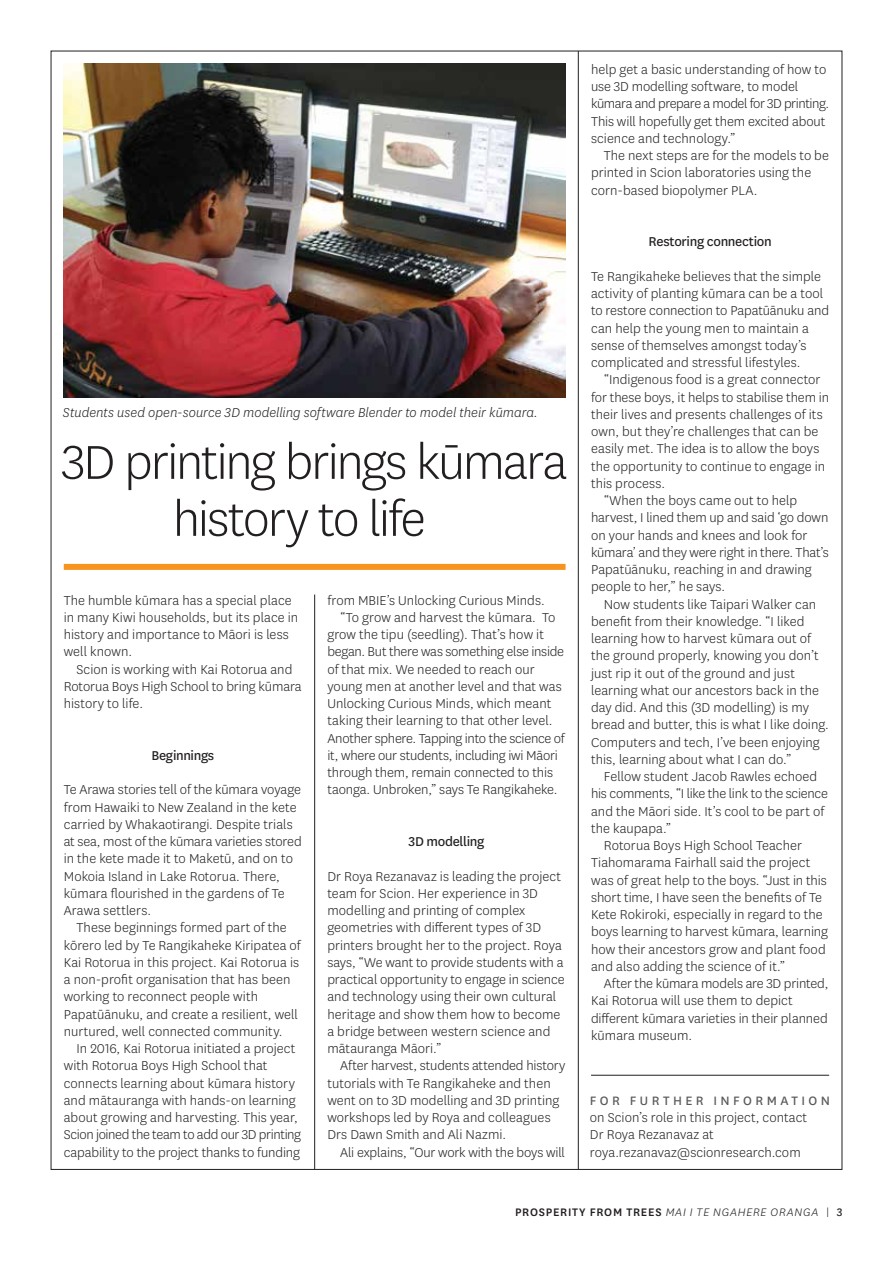
<style>
.page{position:relative;width:893px;height:1263px;background:#fff}
.page>*{position:absolute;margin:0;border:0;box-sizing:border-box;transform-origin:0 0}
.t1{font:300 55.5px/57px "National";letter-spacing:-.035em;color:#231f20;text-align:center}
.t2{font:300 15px/17.2px "National";letter-spacing:.005em;color:#231f20}
.t3{font:300 15px "National";letter-spacing:-.015em;color:#231f20}
.t4{font:italic 300 15px "National";color:#231f20}
.t5{font:15px "National";letter-spacing:-.02em;color:#231f20}
.t6{font:300 15px "National";letter-spacing:-.02em;color:#231f20}
.t7{font:14.25px "National";letter-spacing:.24em;color:#58595b}
.t8{font:500 12.75px "National";letter-spacing:.055em;color:#231f20}
.s1{font-weight:300;font-style:italic}
.s2{font-weight:300}
.s3{font-weight:400}
</style>
<div class="page">
<hr style="left:591px;top:1075px;width:238px;height:1px;background:#231f20">
<hr style="left:314px;top:594px;width:1px;height:575px;background:#231f20">
<hr style="left:578px;top:51px;width:1px;height:1118px;background:#231f20">
<div style="left:64px;top:564px;width:502px;height:6px;background:#f7941e"></div>
<img style="left:64px;top:64px;width:502px;height:333px">
<p class="t4" style="left:63px;top:403px;width:477px">Students used open-source 3D modelling software Blender to model their kūmara.</p>
<h1 class="t1" style="left:62px;top:432px;width:508px">3D printing brings kūmara history to life</h1>
<p class="t2" style="left:64px;top:591px;width:236px">The humble kūmara has a special place in many Kiwi households, but its place in history and importance to Māori is less well known.</p>
<p class="t2" style="left:64px;top:660px;width:239px;text-indent:13px">Scion is working with Kai Rotorua and<br>Rotorua Boys High School to bring kūmara history to life.</p>
<p class="t5" style="left:151px;top:745px;width:64px">Beginnings</p>
<p class="t2" style="left:64px;top:781px;width:239px">Te Arawa stories tell of the kūmara voyage from Hawaiki to New Zealand in the kete carried by Whakaotirangi. Despite trials at sea, most of the kūmara varieties stored in the kete made it to Maketū, and on to Mokoia Island in Lake Rotorua. There, kūmara flourished in the gardens of Te Arawa settlers.</p>
<p class="t2" style="left:64px;top:919px;width:238px;text-indent:13px">These beginnings formed part of the kōrero led by Te Rangikaheke Kiripatea of Kai Rotorua in this project. Kai Rotorua is a non-profit organisation that has been working to reconnect people with Papatūānuku, and create a resilient, well nurtured, well connected community.</p>
<p class="t2" style="left:64px;top:1039px;width:239px;text-indent:13px">In 2016, Kai Rotorua initiated a project with Rotorua Boys High School that connects learning about kūmara history and mātauranga with hands-on learning about growing and harvesting. This year, Scion joined the team to add our 3D printing capability to the project thanks to funding</p>
<p class="t2" style="left:327px;top:591px;width:219px">from MBIE’s Unlocking Curious Minds.</p>
<p class="t2" style="left:340px;top:608px;width:217px">“To grow and harvest the kūmara. To</p>
<p class="t2" style="left:327px;top:625px;width:218px">grow the tipu (seedling). That’s how it</p>
<p class="t3" style="left:327px;top:642px;width:238px">began. But there was something else inside</p>
<p class="t2" style="left:327px;top:660px;width:209px">of that mix. We needed to reach our</p>
<p class="t2" style="left:327px;top:677px;width:236px">young men at another level and that was</p>
<p class="t2" style="left:327px;top:694px;width:226px">Unlocking Curious Minds, which meant</p>
<p class="t2" style="left:327px;top:712px;width:227px">taking their learning to that other level.</p>
<p class="t6" style="left:327px;top:729px;width:239px">Another sphere. Tapping into the science of</p>
<p class="t3" style="left:327px;top:746px;width:232px">it, where our students, including iwi Māori</p>
<p class="t2" style="left:327px;top:763px;width:227px">through them, remain connected to this</p>
<p class="t2" style="left:327px;top:781px;width:232px">taonga. Unbroken,” says Te Rangikaheke.</p>
<p class="t5" style="left:409px;top:831px;width:77px">3D modelling</p>
<p class="t2" style="left:327px;top:867px;width:239px">Dr Roya Rezanavaz is leading the project team for Scion. Her experience in 3D modelling and printing of complex geometries with different types of 3D printers brought her to the project. Roya says, “We want to provide students with a practical opportunity to engage in science and technology using their own cultural heritage and show them how to become a bridge between western science and mātauranga Māori.”</p>
<p class="t2" style="left:327px;top:1057px;width:239px;text-indent:13px">After harvest, students attended history tutorials with Te Rangikaheke and then went on to 3D modelling and 3D printing workshops led by Roya and colleagues Drs Dawn Smith and Ali Nazmi.</p>
<p class="t2" style="left:340px;top:1143px;width:226px">Ali explains, “Our work with the boys will</p>
<p class="t2" style="left:591px;top:60px;width:240px">help get a basic understanding of how to use 3D modelling software, to model kūmara and prepare a model for 3D printing.<br>This will hopefully get them excited about science and technology.”</p>
<p class="t2" style="left:591px;top:146px;width:239px;text-indent:13px">The next steps are for the models to be printed in Scion laboratories using the corn-based biopolymer PLA.</p>
<p class="t5" style="left:648px;top:232px;width:125px">Restoring connection</p>
<p class="t2" style="left:591px;top:267px;width:239px">Te Rangikaheke believes that the simple activity of planting kūmara can be a tool to restore connection to Papatūānuku and can help the young men to maintain a sense of themselves amongst today’s complicated and stressful lifestyles.</p>
<p class="t2" style="left:604px;top:371px;width:218px">“Indigenous food is a great connector</p>
<p class="t2" style="left:591px;top:388px;width:240px">for these boys, it helps to stabilise them in</p>
<p class="t2" style="left:591px;top:405px;width:233px">their lives and presents challenges of its</p>
<p class="t2" style="left:591px;top:422px;width:229px">own, but they’re challenges that can be</p>
<p class="t2" style="left:591px;top:440px;width:230px">easily met. The idea is to allow the boys</p>
<p class="t2" style="left:591px;top:457px;width:236px">the opportunity to continue to engage in</p>
<p class="t2" style="left:591px;top:474px;width:76px">this process.</p>
<p class="t2" style="left:604px;top:491px;width:195px">“When the boys came out to help</p>
<p class="t2" style="left:591px;top:509px;width:239px">harvest, I lined them up and said ‘go down</p>
<p class="t2" style="left:591px;top:526px;width:218px">on your hands and knees and look for</p>
<p class="t3" style="left:591px;top:543px;width:239px">kūmara’ and they were right in there. That’s</p>
<p class="t2" style="left:591px;top:560px;width:222px">Papatūānuku, reaching in and drawing</p>
<p class="t2" style="left:591px;top:578px;width:136px">people to her,” he says.</p>
<p class="t2" style="left:604px;top:595px;width:214px">Now students like Taipari Walker can</p>
<p class="t2" style="left:591px;top:612px;width:215px">benefit from their knowledge. “I liked</p>
<p class="t2" style="left:591px;top:629px;width:221px">learning how to harvest kūmara out of</p>
<p class="t2" style="left:591px;top:647px;width:229px">the ground properly, knowing you don’t</p>
<p class="t2" style="left:591px;top:664px;width:206px">just rip it out of the ground and just</p>
<p class="t2" style="left:591px;top:681px;width:229px">learning what our ancestors back in the</p>
<p class="t2" style="left:591px;top:698px;width:219px">day did. And this (3D modelling) is my</p>
<p class="t2" style="left:591px;top:716px;width:239px">bread and butter, this is what I like doing.</p>
<p class="t2" style="left:591px;top:733px;width:230px">Computers and tech, I’ve been enjoying</p>
<p class="t2" style="left:591px;top:750px;width:202px">this, learning about what I can do.”</p>
<p class="t2" style="left:604px;top:767px;width:215px">Fellow student Jacob Rawles echoed</p>
<p class="t3" style="left:591px;top:784px;width:238px">his comments, “I like the link to the science</p>
<p class="t2" style="left:591px;top:802px;width:235px">and the Māori side. It’s cool to be part of</p>
<p class="t2" style="left:591px;top:819px;width:82px">the kaupapa.”</p>
<p class="t2" style="left:604px;top:836px;width:200px">Rotorua Boys High School Teacher</p>
<p class="t2" style="left:591px;top:854px;width:221px">Tiahomarama Fairhall said the project</p>
<p class="t2" style="left:591px;top:871px;width:237px">was of great help to the boys. “Just in this</p>
<p class="t2" style="left:591px;top:888px;width:232px">short time, I have seen the benefits of Te</p>
<p class="t2" style="left:591px;top:905px;width:233px">Kete Rokiroki, especially in regard to the</p>
<p class="t2" style="left:591px;top:923px;width:239px">boys learning to harvest kūmara, learning</p>
<p class="t2" style="left:591px;top:940px;width:236px">how their ancestors grow and plant food</p>
<p class="t2" style="left:591px;top:957px;width:196px">and also adding the science of it.”</p>
<p class="t2" style="left:604px;top:974px;width:226px">After the kūmara models are 3D printed,</p>
<p class="t2" style="left:591px;top:992px;width:203px">Kai Rotorua will use them to depict</p>
<p class="t2" style="left:591px;top:1009px;width:238px">different kūmara varieties in their planned</p>
<p class="t2" style="left:591px;top:1026px;width:103px">kūmara museum.</p>
<p class="t7" style="left:590px;top:1091px;width:242px">FOR FURTHER INFORMATION</p>
<p class="t2" style="left:590px;top:1108px;width:219px">on Scion’s role in this project, contact<br>Dr Roya Rezanavaz at roya.rezanavaz@scionresearch.com</p>
<p class="t8" style="left:515px;top:1203px;width:329px">PROSPERITY FROM TREES <span class="s1">MAI I TE NGAHERE ORANGA</span> <span class="s2">|</span> <span class="s3">3</span></p>
</div>
